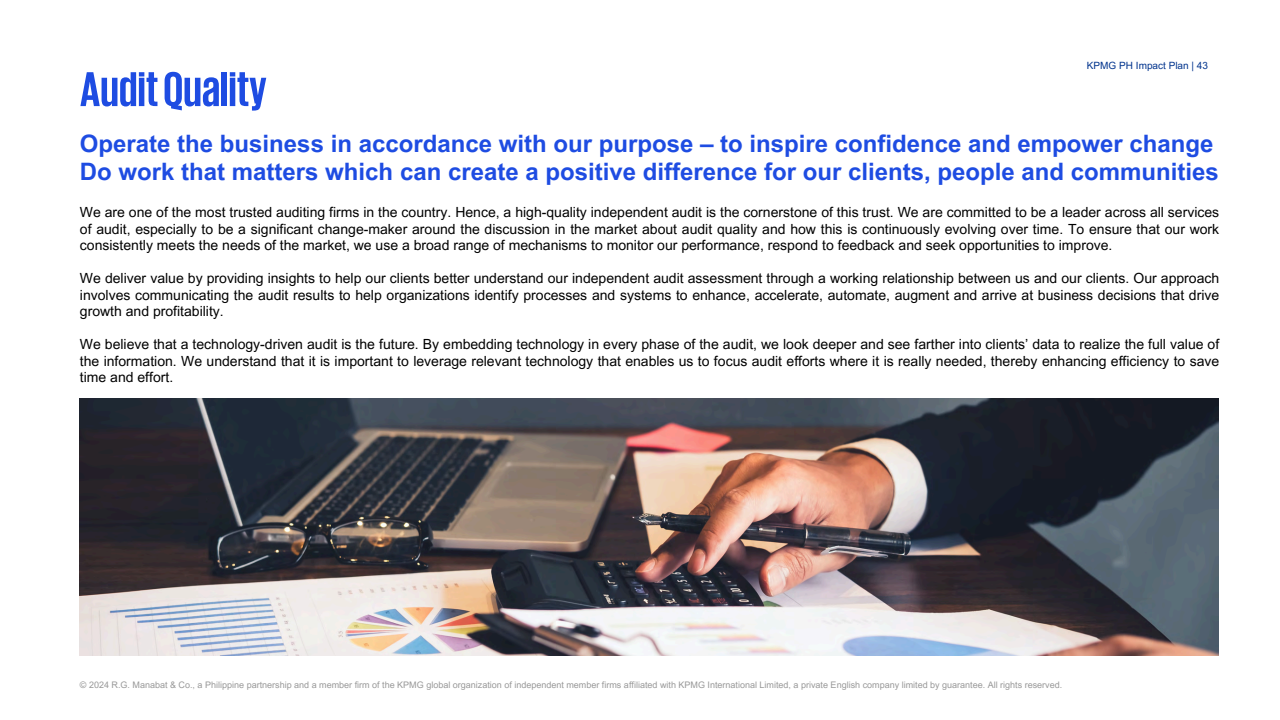
<style>
.page{position:relative;width:1280px;height:720px;background:#fff}
.page>*{position:absolute;margin:0;border:0;box-sizing:border-box;transform-origin:0 0}
.t1{font:700 50px "KPMG";color:#1e4ce2}
.t2{font:700 24px/28.5px "Arial MT Pro";color:#1e4ce2}
.t3{font:14px/16.5px "Arial MT Pro";color:#000;text-align:justify}
.t4{font:10px "Arial MT Pro";color:#00338d}
.t5{font:9px "Arial MT Pro";color:#989898}
</style>
<div class="page">
<img style="left:80px;top:399px;width:1138px;height:257px">
<h2 class="t1" style="left:80px;top:61px;width:188px">Audit Quality</h2>
<p class="t4" style="left:1087px;top:61px;width:122px">KPMG PH Impact Plan | 43</p>
<h4 class="t2" style="left:80px;top:132px;width:1140px">Operate the business in accordance with our purpose – to inspire confidence and empower change<br>Do work that matters which can create a positive difference for our clients, people and communities</h4>
<h3 class="t3" style="left:80px;top:206px;width:1140px">We are one of the most trusted auditing firms in the country. Hence, a high-quality independent audit is the cornerstone of this trust. We are committed to be a leader across all services of audit, especially to be a significant change-maker around the discussion in the market about audit quality and how this is continuously evolving over time. To ensure that our work consistently meets the needs of the market, we use a broad range of mechanisms to monitor our performance, respond to feedback and seek opportunities to improve.</h3>
<h3 class="t3" style="left:80px;top:272px;width:1140px">We deliver value by providing insights to help our clients better understand our independent audit assessment through a working relationship between us and our clients. Our approach involves communicating the audit results to help organizations identify processes and systems to enhance, accelerate, automate, augment and arrive at business decisions that drive growth and profitability.</h3>
<h3 class="t3" style="left:80px;top:338px;width:1140px">We believe that a technology-driven audit is the future. By embedding technology in every phase of the audit, we look deeper and see farther into clients’ data to realize the full value of the information. We understand that it is important to leverage relevant technology that enables us to focus audit efforts where it is really needed, thereby enhancing efficiency to save time and effort.</h3>
<p class="t5" style="left:80px;top:682px;width:984px">© 2024 R.G. Manabat &amp; Co., a Philippine partnership and a member firm of the KPMG global organization of independent member firms affiliated with KPMG International Limited, a private English company limited by guarantee. All rights reserved.</p>
</div>
